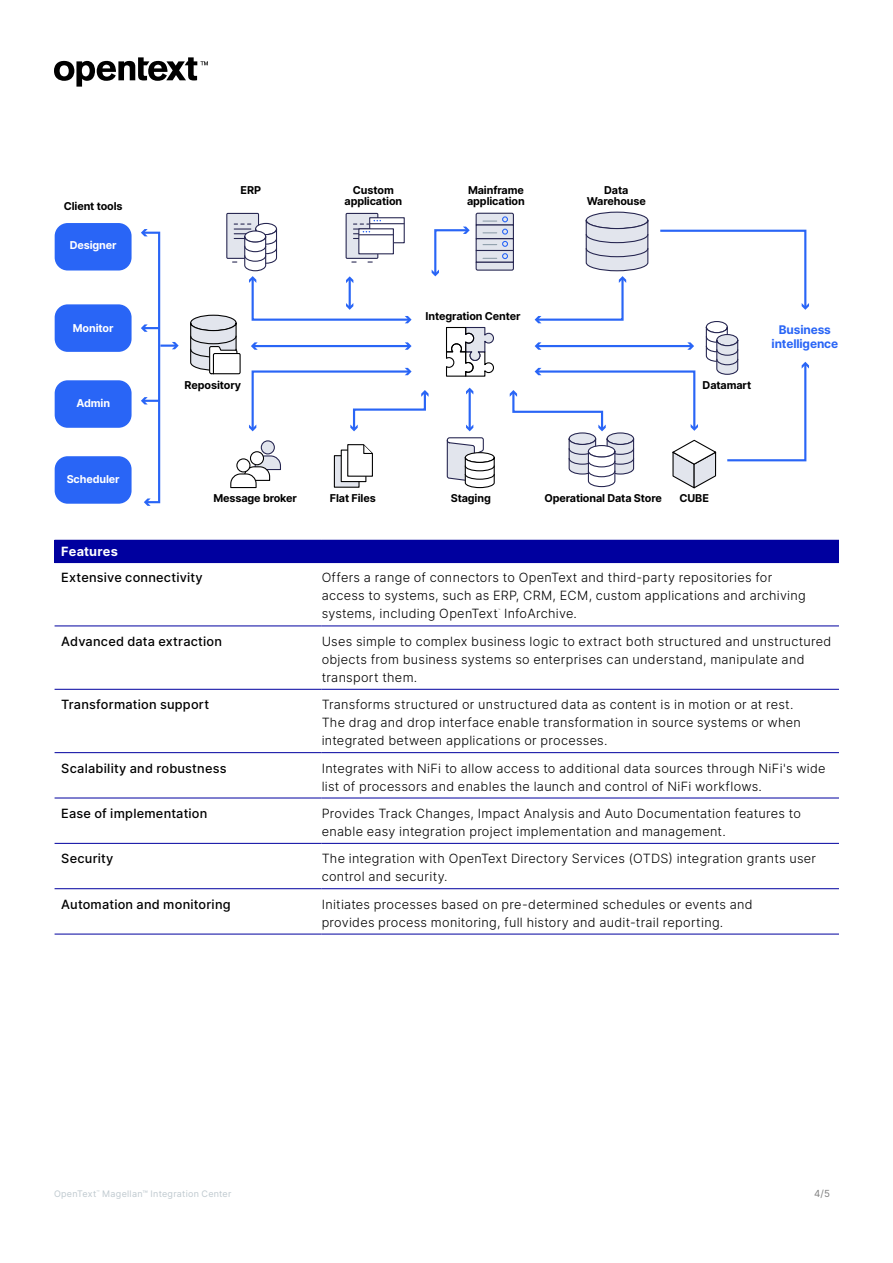
<style>
.page{position:relative;width:893px;height:1263px;background:#fff}
.page>*{position:absolute;margin:0;border:0;box-sizing:border-box;transform-origin:0 0}
.Table_Body{font:300 12.75px/18px "Inter";letter-spacing:.02em;color:#000}
.Table_H2{font:500 12.75px "Inter";letter-spacing:.015em;color:#000}
.Table_H1{font:700 12.75px "Inter";letter-spacing:.015em;color:#fff}
.t1{font:12px/14.2px "Inter V";letter-spacing:-.01em;color:#2965f6;text-align:center}
.t2{font:10.8px/10.8px "Inter V";letter-spacing:-.01em;color:#000;text-align:center}
.t3{font:10.8px "Inter V";letter-spacing:-.01em;color:#fff}
.t4{font:9.75px "Inter";color:#808080}
.t5{font:9px "Inter";letter-spacing:.03em;color:#bfc9cf}
.Table_Body-2{font:3px "Inter";color:#000}
</style>
<div class="page">
<svg style="left:54px;top:57px;width:154px;height:30px"></svg>
<div style="left:55px;top:223px;width:77px;height:47px;background:#2965f6;border-radius:13px"></div>
<div style="left:55px;top:304px;width:77px;height:48px;background:#2965f6;border-radius:13px"></div>
<div style="left:55px;top:380px;width:77px;height:48px;background:#2965f6;border-radius:13px"></div>
<div style="left:55px;top:456px;width:77px;height:48px;background:#2965f6;border-radius:13px"></div>
<svg style="left:141px;top:229px;width:38px;height:277px"></svg>
<svg style="left:190px;top:212px;width:619px;height:277px"></svg>
<div style="left:55px;top:540px;width:784px;height:22px;background:#00009f"></div>
<hr style="left:55px;top:562px;width:267px;height:1px;background:#00009f">
<hr style="left:322px;top:562px;width:517px;height:1px;background:#00009f">
<hr style="left:55px;top:626px;width:267px;height:1px;background:#00009f">
<hr style="left:55px;top:689px;width:267px;height:1px;background:#00009f">
<hr style="left:55px;top:752px;width:267px;height:1px;background:#00009f">
<hr style="left:55px;top:798px;width:267px;height:1px;background:#00009f">
<hr style="left:55px;top:843px;width:267px;height:1px;background:#00009f">
<hr style="left:55px;top:888px;width:267px;height:1px;background:#00009f">
<hr style="left:55px;top:934px;width:267px;height:1px;background:#00009f">
<hr style="left:322px;top:626px;width:517px;height:1px;background:#00009f">
<hr style="left:322px;top:689px;width:517px;height:1px;background:#00009f">
<hr style="left:322px;top:752px;width:517px;height:1px;background:#00009f">
<hr style="left:322px;top:798px;width:517px;height:1px;background:#00009f">
<hr style="left:322px;top:843px;width:517px;height:1px;background:#00009f">
<hr style="left:322px;top:888px;width:517px;height:1px;background:#00009f">
<hr style="left:322px;top:934px;width:517px;height:1px;background:#00009f">
<p class="t2" style="left:64px;top:201px;width:60px">Client tools</p>
<p class="t3" style="left:70px;top:238px;width:48px">Designer</p>
<p class="t3" style="left:73px;top:320px;width:42px">Monitor</p>
<p class="t3" style="left:76px;top:395px;width:35px">Admin</p>
<p class="t3" style="left:67px;top:471px;width:55px">Scheduler</p>
<p class="t2" style="left:241px;top:184px;width:22px">ERP</p>
<p class="t2" style="left:345px;top:184px;width:59px">Custom application</p>
<p class="t2" style="left:467px;top:184px;width:59px;text-align:left">Mainframe application</p>
<p class="t2" style="left:587px;top:184px;width:61px">Data<br>Warehouse</p>
<p class="t2" style="left:426px;top:310px;width:96px">Integration Center</p>
<p class="t2" style="left:185px;top:380px;width:58px">Repository</p>
<p class="t2" style="left:703px;top:380px;width:50px">Datamart</p>
<p class="t1" style="left:772px;top:322px;width:68px">Business intelligence</p>
<p class="t2" style="left:213px;top:492px;width:85px">Message broker</p>
<p class="t2" style="left:330px;top:492px;width:47px">Flat Files</p>
<p class="t2" style="left:451px;top:492px;width:42px">Staging</p>
<p class="t2" style="left:544px;top:492px;width:119px">Operational Data Store</p>
<p class="t2" style="left:680px;top:492px;width:31px">CUBE</p>
<p class="Table_H1" style="left:61px;top:542px;width:58px">Features</p>
<p class="Table_H2" style="left:61px;top:568px;width:143px">Extensive connectivity</p>
<p class="Table_Body" style="left:322px;top:569px;width:486px">Offers a range of connectors to OpenText and third-party repositories for access to systems, such as ERP, CRM, ECM, custom applications and archiving systems, including OpenText</p>
<p class="Table_Body-2" style="left:498px;top:608px;width:3px">™</p>
<p class="Table_Body" style="left:504px;top:605px;width:75px">InfoArchive.</p>
<p class="Table_H2" style="left:61px;top:632px;width:162px">Advanced data extraction</p>
<p class="Table_Body" style="left:322px;top:632px;width:511px">Uses simple to complex business logic to extract both structured and unstructured objects from business systems so enterprises can understand, manipulate and transport them.</p>
<p class="Table_H2" style="left:61px;top:695px;width:149px">Transformation support</p>
<p class="Table_Body" style="left:322px;top:695px;width:481px">Transforms structured or unstructured data as content is in motion or at rest.<br>The drag and drop interface enable transformation in source systems or when integrated between applications or processes.</p>
<p class="Table_H2" style="left:61px;top:758px;width:167px">Scalability and robustness</p>
<p class="Table_Body" style="left:322px;top:759px;width:505px">Integrates with NiFi to allow access to additional data sources through NiFi's wide list of processors and enables the launch and control of NiFi workflows.</p>
<p class="Table_H2" style="left:61px;top:804px;width:148px">Ease of implementation</p>
<p class="Table_Body" style="left:322px;top:804px;width:481px">Provides Track Changes, Impact Analysis and Auto Documentation features to enable easy integration project implementation and management.</p>
<p class="Table_H2" style="left:61px;top:849px;width:54px">Security</p>
<p class="Table_Body" style="left:322px;top:849px;width:496px">The integration with OpenText Directory Services (OTDS) integration grants user control and security.</p>
<p class="Table_H2" style="left:61px;top:895px;width:171px">Automation and monitoring</p>
<p class="Table_Body" style="left:322px;top:895px;width:433px">Initiates processes based on pre-determined schedules or events and provides process monitoring, full history and audit-trail reporting.</p>
<p class="t5" style="left:54px;top:1187px;width:179px">OpenText<sup>™</sup> Magellan™ Integration Center</p>
<p class="t4" style="left:814px;top:1186px;width:17px">4/5</p>
</div>
